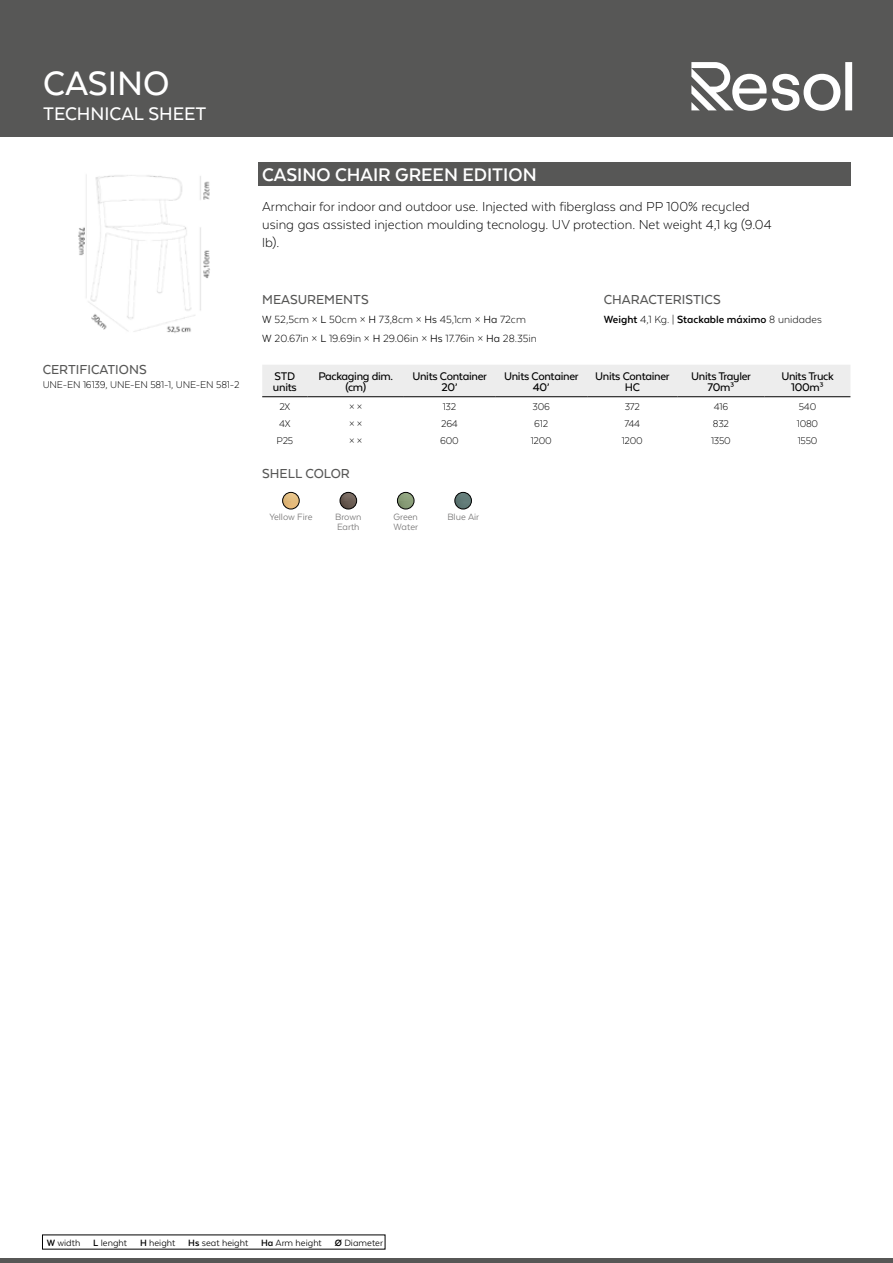
<style>
.page{position:relative;width:893px;height:1263px;background:#fff}
.page>*{position:absolute;margin:0;border:0;box-sizing:border-box;transform-origin:0 0}
.t1{font:500 39px "Texta Alt";color:#fff}
.t2{font:700 21px "Texta Alt";color:#fff}
.t3{font:500 21px "Texta Alt";color:#fff}
.t4{font:300 15px/18px "Texta Alt";color:#000}
.t5{font:500 15px "Texta Alt";color:#575756}
.t6{font:500 12.75px/10.5px "Texta Alt";letter-spacing:-.025em;color:#000;text-align:center}
.t7{font:300 12px/18.6px "Texta Alt";color:#000}
.t8{font:700 12px "Texta Alt";color:#000}
.t9{font:300 11.25px "Texta Alt";letter-spacing:-.02em;color:#000}
.t10{font:10.5px "Texta Alt";color:#000}
.t11{font:10.5px/10.5px "Texta Alt";color:#706f6f}
.s1{font-weight:400}
.s2{font-weight:300}
.s3{font-weight:700}
</style>
<div class="page">
<hr style="left:0;top:1259px;width:893px;height:4px;background:#575756">
<div style="left:0;top:0;width:893px;height:137px;background:#575756"></div>
<svg style="left:691px;top:62px;width:161px;height:49px"></svg>
<div style="left:258px;top:163px;width:592px;height:23px;background:#575756"></div>
<div style="left:262px;top:365px;width:588px;height:31px;background:#ededed"></div>
<hr style="left:262px;top:396px;width:46px;height:1px;background:#000">
<hr style="left:308px;top:396px;width:96px;height:1px;background:#000">
<hr style="left:404px;top:396px;width:91px;height:1px;background:#000">
<hr style="left:495px;top:396px;width:92px;height:1px;background:#000">
<hr style="left:587px;top:396px;width:90px;height:1px;background:#000">
<hr style="left:677px;top:396px;width:88px;height:1px;background:#000">
<hr style="left:765px;top:396px;width:85px;height:1px;background:#000">
<img style="left:283px;top:492px;width:16px;height:17px;border-radius:8px">
<div style="left:282px;top:492px;width:17px;height:17px;border:1px solid #000;border-radius:50%"></div>
<img style="left:340px;top:492px;width:17px;height:17px;border-radius:8px">
<div style="left:340px;top:492px;width:17px;height:17px;border:1px solid #000;border-radius:50%"></div>
<img style="left:397px;top:492px;width:17px;height:17px;border-radius:8px">
<div style="left:397px;top:492px;width:17px;height:17px;border:1px solid #000;border-radius:50%"></div>
<img style="left:455px;top:492px;width:16px;height:17px;border-radius:8px">
<div style="left:455px;top:492px;width:17px;height:17px;border:1px solid #000;border-radius:50%"></div>
<img style="left:78px;top:175px;width:132px;height:158px">
<h1 class="t1" style="left:43px;top:63px;width:128px">CASINO</h1>
<h2 class="t3" style="left:43px;top:103px;width:165px">TECHNICAL SHEET</h2>
<p class="t5" style="left:43px;top:362px;width:106px">CERTIFICATIONS</p>
<p class="t9" style="left:43px;top:379px;width:198px">UNE-EN 16139, UNE-EN 581-1, UNE-EN 581-2</p>
<h2 class="t2" style="left:262px;top:163px;width:276px">CASINO CHAIR GREEN EDITION</h2>
<p class="t4" style="left:262px;top:198px;width:511px">Armchair for indoor and outdoor use. Injected with fiberglass and PP 100% recycled using gas assisted injection moulding tecnology. UV protection. Net weight 4,1 kg (9.04 lb).</p>
<p class="t5" style="left:262px;top:292px;width:108px">MEASUREMENTS</p>
<p class="t7" style="left:262px;top:310px;width:276px"><span class="s1">W</span> 52,5cm × <span class="s1">L</span> 50cm × <span class="s1">H</span> 73,8cm × <span class="s1">Hs</span> 45,1cm × <span class="s1">Ha</span> 72cm<br><span class="s1">W</span> 20.67in × <span class="s1">L</span> 19.69in × <span class="s1">H</span> 29.06in × <span class="s1">Hs</span> 17.76in × <span class="s1">Ha</span> 28.35in</p>
<p class="t5" style="left:604px;top:292px;width:118px">CHARACTERISTICS</p>
<p class="t8" style="left:604px;top:313px;width:219px">Weight <span class="s2">4,1 Kg. |</span> Stackable máximo <span class="s2">8 unidades</span></p>
<p class="t6" style="left:273px;top:371px;width:25px;text-align:left">STD units</p>
<p class="t6" style="left:318px;top:371px;width:76px">Packaging dim. (cm)</p>
<p class="t6" style="left:412px;top:371px;width:76px">Units Container<br>20’</p>
<p class="t6" style="left:504px;top:371px;width:76px">Units Container<br>40’</p>
<p class="t6" style="left:595px;top:371px;width:76px">Units Container<br>HC</p>
<p class="t6" style="left:691px;top:371px;width:61px">Units Trayler<br>70m³</p>
<p class="t6" style="left:781px;top:371px;width:54px">Units Truck<br>100m³</p>
<p class="t9" style="left:279px;top:400px;width:12px">2X</p>
<p class="t9" style="left:349px;top:400px;width:15px">× ×</p>
<p class="t9" style="left:443px;top:400px;width:15px">132</p>
<p class="t9" style="left:532px;top:400px;width:19px">306</p>
<p class="t9" style="left:625px;top:400px;width:17px">372</p>
<p class="t9" style="left:714px;top:400px;width:16px">416</p>
<p class="t9" style="left:799px;top:400px;width:19px">540</p>
<p class="t9" style="left:279px;top:417px;width:13px">4X</p>
<p class="t9" style="left:349px;top:417px;width:15px">× ×</p>
<p class="t9" style="left:441px;top:417px;width:18px">264</p>
<p class="t9" style="left:534px;top:417px;width:15px">612</p>
<p class="t9" style="left:624px;top:417px;width:17px">744</p>
<p class="t9" style="left:713px;top:417px;width:18px">832</p>
<p class="t9" style="left:797px;top:417px;width:23px">1080</p>
<p class="t9" style="left:276px;top:434px;width:18px">P25</p>
<p class="t9" style="left:349px;top:434px;width:15px">× ×</p>
<p class="t9" style="left:440px;top:434px;width:20px">600</p>
<p class="t9" style="left:531px;top:434px;width:22px">1200</p>
<p class="t9" style="left:622px;top:434px;width:22px">1200</p>
<p class="t9" style="left:711px;top:434px;width:21px">1350</p>
<p class="t9" style="left:798px;top:434px;width:21px">1550</p>
<p class="t5" style="left:262px;top:466px;width:89px">SHELL COLOR</p>
<p class="t11" style="left:269px;top:511px;width:45px">Yellow Fire</p>
<p class="t11" style="left:335px;top:511px;width:28px">Brown<br>Earth</p>
<p class="t11" style="left:393px;top:511px;width:26px">Green<br>Water</p>
<p class="t11" style="left:447px;top:511px;width:33px">Blue Air</p>
<p class="t10" style="left:47px;top:1237px;width:338px"><span class="s3">W</span> width <span class="s3">L</span> lenght <span class="s3">H</span> height <span class="s3">Hs</span> seat height <span class="s3">Ha</span> Arm height <span class="s3">Ø</span> Diameter</p>
</div>
